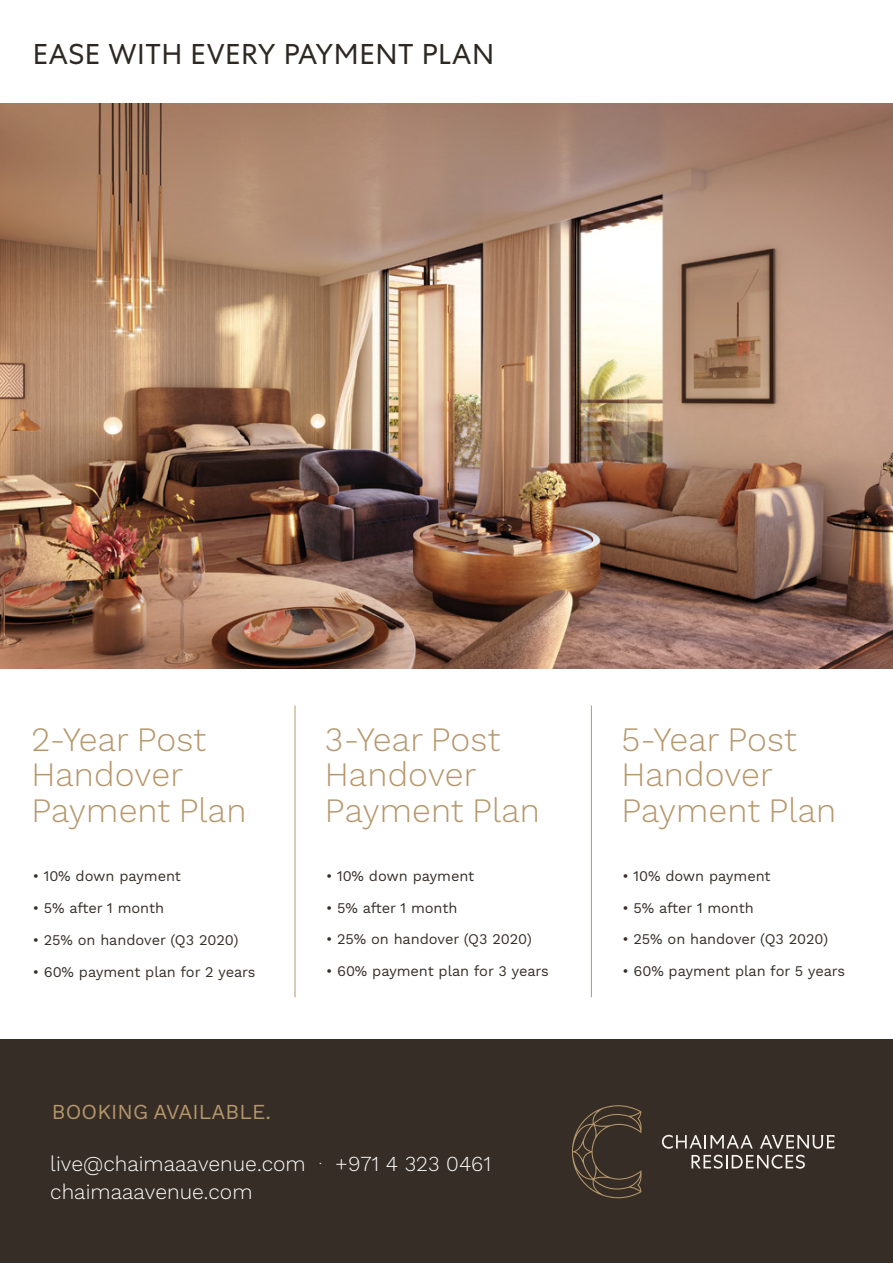
<style>
.page{position:relative;width:893px;height:1263px;background:#fff}
.page>*{position:absolute;margin:0;border:0;box-sizing:border-box;transform-origin:0 0}
.t1{font:300 33.6px/35.8px "Work Sans";letter-spacing:.005em;color:#b6976c}
.t2{font:28.65px "Centra No 1";letter-spacing:.02em;color:#2e2823}
.t3{font:300 21px/28.5px "Work Sans";color:#fff}
.t4{font:21px "Work Sans";letter-spacing:.005em;color:#b6976c}
.t5{font:14.55px "Work Sans";letter-spacing:-.005em;color:#362d26}
</style>
<div class="page">
<div style="left:0;top:1039px;width:893px;height:224px;background:#362d26"></div>
<svg style="left:572px;top:1105px;width:70px;height:93px"></svg>
<svg style="left:662px;top:1135px;width:91px;height:14px"></svg>
<svg style="left:760px;top:1135px;width:74px;height:14px"></svg>
<svg style="left:691px;top:1155px;width:114px;height:14px"></svg>
<hr style="left:295px;top:705px;width:1px;height:292px;background:#b6976c">
<hr style="left:591px;top:705px;width:1px;height:292px;background:#b6976c">
<img style="left:0;top:104px;width:893px;height:565px">
<h2 class="t2" style="left:33px;top:37px;width:463px">EASE WITH EVERY PAYMENT PLAN</h2>
<h1 class="t1" style="left:31px;top:722px;width:217px">2-Year Post<br>Handover<br>Payment Plan</h1>
<h1 class="t1" style="left:325px;top:722px;width:217px">3-Year Post<br>Handover<br>Payment Plan</h1>
<p class="t5" style="left:33px;top:868px;width:150px">• 10% down payment</p>
<p class="t5" style="left:33px;top:899px;width:133px">• 5% after 1 month</p>
<p class="t5" style="left:33px;top:931px;width:207px">• 25% on handover (Q3 2020)</p>
<p class="t5" style="left:33px;top:963px;width:224px">• 60% payment plan for 2 years</p>
<h3 class="t4" style="left:52px;top:1100px;width:221px">BOOKING AVAILABLE.</h3>
<p class="t5" style="left:326px;top:867px;width:150px">• 10% down payment</p>
<p class="t5" style="left:326px;top:899px;width:133px">• 5% after 1 month</p>
<p class="t5" style="left:326px;top:931px;width:207px">• 25% on handover (Q3 2020)</p>
<p class="t5" style="left:326px;top:963px;width:224px">• 60% payment plan for 3 years</p>
<h3 class="t3" style="left:50px;top:1150px;width:442px">live@chaimaaavenue.com . +971 4 323 0461 chaimaaavenue.com</h3>
<h1 class="t1" style="left:621px;top:722px;width:217px">5-Year Post<br>Handover<br>Payment Plan</h1>
<p class="t5" style="left:622px;top:867px;width:150px">• 10% down payment</p>
<p class="t5" style="left:622px;top:899px;width:133px">• 5% after 1 month</p>
<p class="t5" style="left:622px;top:931px;width:207px">• 25% on handover (Q3 2020)</p>
<p class="t5" style="left:622px;top:963px;width:224px">• 60% payment plan for 5 years</p>
</div>
